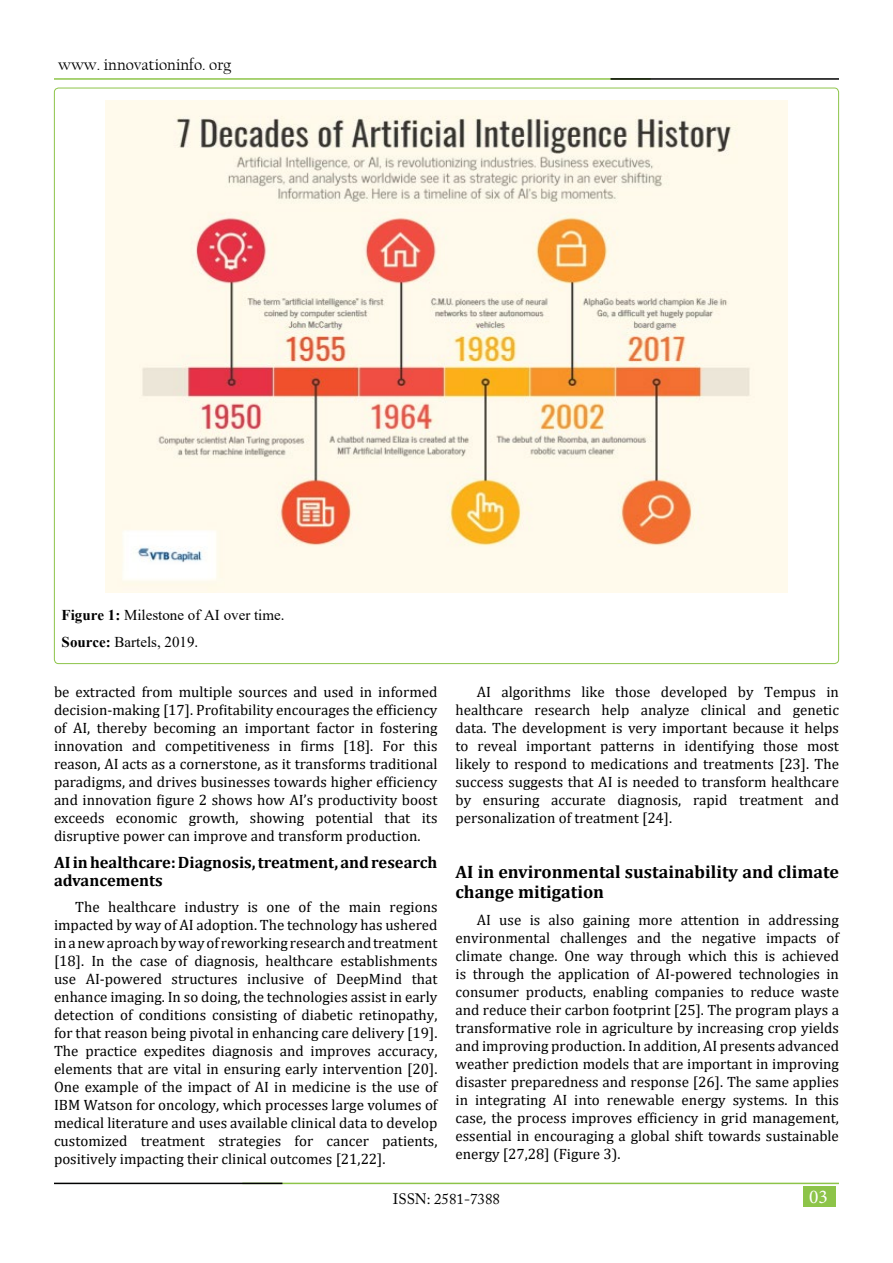
<style>
.page{position:relative;width:893px;height:1263px;background:#fff}
.page>*{position:absolute;margin:0;border:0;box-sizing:border-box;transform-origin:0 0}
.t1{font:19.5px "Minion Pro";color:#fff}
.t2{font:700 18px/19.8px "Cambria";color:#000}
.t3{font:700 16.5px/18px "Cambria";color:#000}
.t4{font:16.5px "Californian FB";color:#000}
.t5{font:15px/18px "Cambria";color:#000;text-align:justify}
.t6{font:15px/27px "Times New Roman";color:#000}
.t7{font:15px "Adobe Caslon Pro";color:#000}
.s1{font-weight:700}
</style>
<div class="page">
<div style="left:803px;top:1186px;width:33px;height:20px;background:#8dc449"></div>
<hr style="left:54px;top:78px;width:597px;height:2px;background:#8dc449">
<hr style="left:610px;top:78px;width:229px;height:2px;background:#000101">
<hr style="left:242px;top:1183px;width:597px;height:1px;background:#8dc449">
<hr style="left:54px;top:1183px;width:228px;height:1px;background:#000101">
<img style="left:105px;top:100px;width:683px;height:492px">
<p class="t4" style="left:58px;top:55px;width:174px">www. innovationinfo. org</p>
<p class="t6" style="left:62px;top:600px;width:224px"><span class="s1">Figure 1:</span> Milestone of AI over time.<br><span class="s1">Source:</span> Bartels, 2019.</p>
<p class="t5" style="left:54px;top:683px;width:385px">be extracted from multiple sources and used in informed decision-making [17]. Profitability encourages the efficiency of AI, thereby becoming an important factor in fostering innovation and competitiveness in firms [18]. For this reason, AI acts as a cornerstone, as it transforms traditional paradigms, and drives businesses towards higher efficiency and innovation figure 2 shows how AI’s productivity boost exceeds economic growth, showing potential that its disruptive power can improve and transform production.</p>
<p class="t3" style="left:54px;top:853px;width:385px">AI in healthcare: Diagnosis, treatment, and research advancements</p>
<p class="t5" style="left:54px;top:898px;width:385px;text-indent:21px">The healthcare industry is one of the main regions impacted by way of AI adoption. The technology has ushered in a new aproach by way of reworking research and treatment [18]. In the case of diagnosis, healthcare establishments use AI-powered structures inclusive of DeepMind that enhance imaging. In so doing, the technologies assist in early detection of conditions consisting of diabetic retinopathy, for that reason being pivotal in enhancing care delivery [19].<br>The practice expedites diagnosis and improves accuracy, elements that are vital in ensuring early intervention [20].<br>One example of the impact of AI in medicine is the use of IBM Watson for oncology, which processes large volumes of medical literature and uses available clinical data to develop customized treatment strategies for cancer patients, positively impacting their clinical outcomes [21,22].</p>
<p class="t5" style="left:455px;top:683px;width:385px;text-indent:21px">AI algorithms like those developed by Tempus in healthcare research help analyze clinical and genetic data. The development is very important because it helps to reveal important patterns in identifying those most likely to respond to medications and treatments [23]. The success suggests that AI is needed to transform healthcare by ensuring accurate diagnosis, rapid treatment and personalization of treatment [24].</p>
<p class="t2" style="left:455px;top:861px;width:385px">AI in environmental sustainability and climate change mitigation</p>
<p class="t5" style="left:455px;top:910px;width:385px;text-indent:21px">AI use is also gaining more attention in addressing environmental challenges and the negative impacts of climate change. One way through which this is achieved is through the application of AI-powered technologies in consumer products, enabling companies to reduce waste and reduce their carbon footprint [25]. The program plays a transformative role in agriculture by increasing crop yields and improving production. In addition, AI presents advanced weather prediction models that are important in improving disaster preparedness and response [26]. The same applies in integrating AI into renewable energy systems. In this case, the process improves efficiency in grid management, essential in encouraging a global shift towards sustainable energy [27,28] (Figure 3).</p>
<p class="t7" style="left:393px;top:1190px;width:109px">ISSN: 2581-7388</p>
<h1 class="t1" style="left:809px;top:1183px;width:20px">03</h1>
</div>
